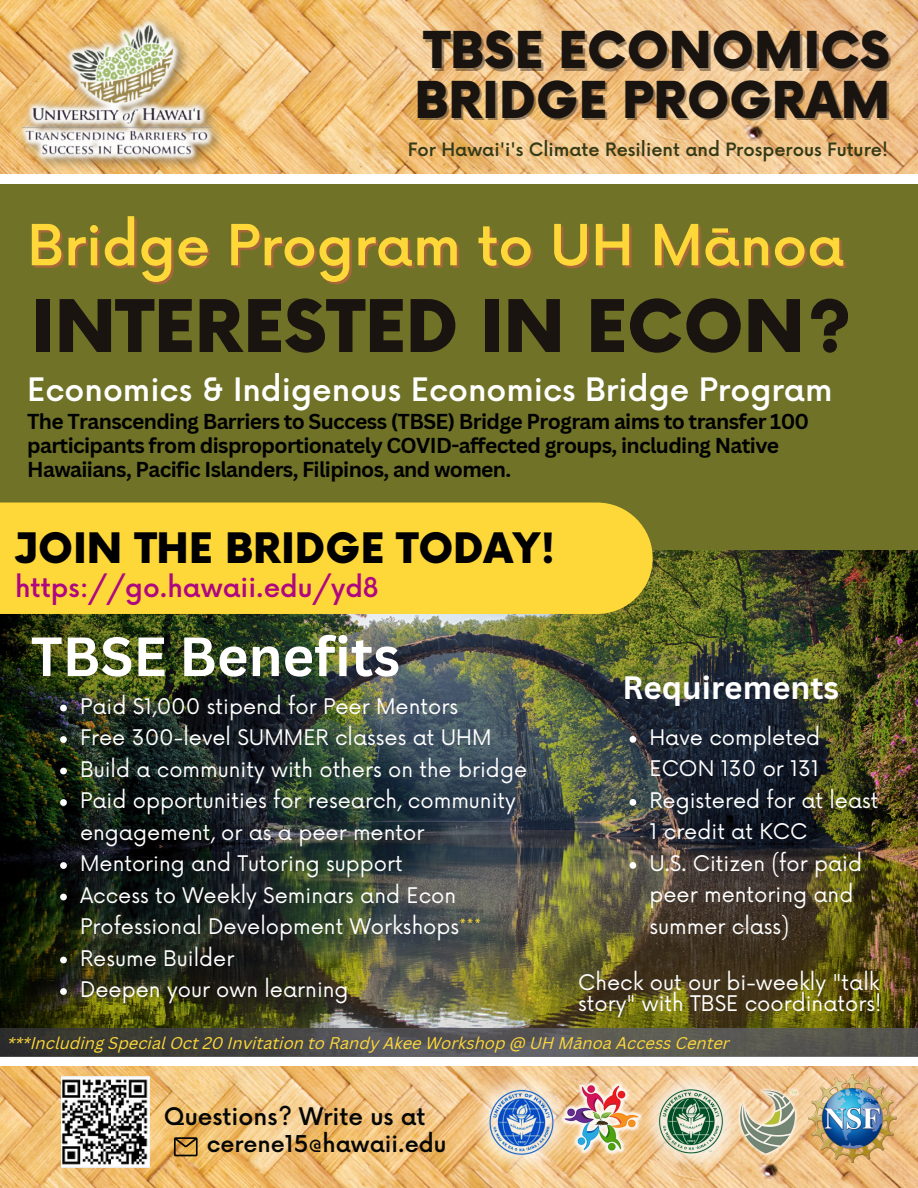
<style>
.page{position:relative;width:918px;height:1188px;background:#6f7227}
.page>*{position:absolute;margin:0;border:0;box-sizing:border-box;transform-origin:0 0}
.t1{font:900 70.5px "Now";color:#1a1411}
.t2{font:500 55.2px "Now";color:#fed839}
.t3{font:700 54px "Canva Sans";color:#fff}
.t4{font:900 49.5px/49.5px "Now";color:#1a1411}
.t5{font:900 40.95px "Now";color:#000}
.t6{font:500 31.5px "Now";color:#fff}
.t7{font:700 31.5px "Canva Sans";color:#fff}
.t8{font:500 26.55px "Now";color:#af0780}
.t9{font:500 23.7px "Now";color:#050606}
.t10{font:500 22.65px "Now";color:#050606}
.t11{font:21px/31.5px "Now";color:#fff}
.t12{font:700 21px/23.7px "Canva Sans";letter-spacing:-.03em;color:#000}
.t13{font:500 18px "Now";color:#353a17}
.t14{font:italic 16.5px "Canva Sans";color:#fed839}
.s1{color:rgb(255 87 87/.4)}
.s2{color:#fed839}
</style>
<div class="page">
<img style="left:0;top:0;width:918px;height:175px">
<img style="left:0;top:1066px;width:918px;height:122px">
<img style="left:0;top:551px;width:918px;height:515px">
<div style="left:0;top:503px;width:653px;height:111px;background:#fed839"></div>
<svg style="left:174px;top:1137px;width:24px;height:19px"></svg>
<div style="left:0;top:175px;width:918px;height:9px;background:#fff"></div>
<img style="left:14px;top:10px;width:215px;height:167px">
<img style="left:465px;top:1063px;width:113px;height:118px">
<img style="left:635px;top:1062px;width:112px;height:119px">
<img style="left:556px;top:1076px;width:90px;height:84px">
<img style="left:801px;top:1067px;width:103px;height:103px">
<img style="left:735px;top:1086px;width:67px;height:73px">
<svg style="left:60px;top:705px;width:7px;height:6px"></svg>
<svg style="left:60px;top:736px;width:7px;height:7px"></svg>
<svg style="left:60px;top:768px;width:7px;height:6px"></svg>
<svg style="left:60px;top:799px;width:7px;height:7px"></svg>
<svg style="left:60px;top:862px;width:7px;height:7px"></svg>
<svg style="left:60px;top:894px;width:7px;height:6px"></svg>
<svg style="left:60px;top:957px;width:7px;height:6px"></svg>
<svg style="left:60px;top:988px;width:7px;height:7px"></svg>
<img style="left:61px;top:1076px;width:89px;height:92px">
<img style="left:0;top:1028px;width:917px;height:29px">
<svg style="left:630px;top:736px;width:6px;height:7px"></svg>
<svg style="left:630px;top:799px;width:6px;height:7px"></svg>
<svg style="left:630px;top:862px;width:6px;height:7px"></svg>
<p class="t4" style="left:414px;top:29px;width:477px">TBSE ECONOMICS<br>BRIDGE PROGRAM</p>
<p class="t13" style="left:408px;top:139px;width:482px">For Hawai'i's Climate Resilient and Prosperous Future!</p>
<p class="t2" style="left:27px;top:216px;width:821px">Bridge Program to UH <span class="s1">Mānoa</span></p>
<p class="t1" style="left:31px;top:289px;width:823px">INTERESTED IN ECON?</p>
<p class="t6" style="left:27px;top:373px;width:807px">Economics &amp; Indigenous Economics Bridge Program</p>
<p class="t12" style="left:27px;top:409px;width:784px">The Transcending Barriers to Success (TBSE) Bridge Program aims to transfer 100 participants from disproportionately COVID-affected groups, including Native<br>Hawaiians, Pacific Islanders, Filipinos, and women.</p>
<p class="t5" style="left:14px;top:526px;width:543px">JOIN THE BRIDGE TODAY!</p>
<p class="t8" style="left:15px;top:573px;width:365px">https://go.hawaii.edu/yd8</p>
<p class="t3" style="left:31px;top:618px;width:371px">TBSE Benefits</p>
<p class="t7" style="left:623px;top:666px;width:218px">Requirements</p>
<p class="t11" style="left:80px;top:691px;width:379px">Paid $1,000 stipend for Peer Mentors</p>
<p class="t11" style="left:80px;top:723px;width:413px">Free 300-level SUMMER classes at UHM</p>
<p class="t11" style="left:80px;top:754px;width:449px">Build a community with others on the bridge</p>
<p class="t11" style="left:80px;top:786px;width:437px">Paid opportunities for research, community engagement, or as a peer mentor</p>
<p class="t11" style="left:80px;top:849px;width:324px">Mentoring and Tutoring support</p>
<p class="t11" style="left:80px;top:880px;width:403px">Access to Weekly Seminars and Econ<br>Professional Development Workshops<span class="s2">***</span></p>
<p class="t11" style="left:80px;top:943px;width:156px">Resume Builder</p>
<p class="t11" style="left:80px;top:975px;width:270px">Deepen your own learning</p>
<p class="t11" style="left:578px;top:974px;width:305px;line-height:20.2px">Check out our bi-weekly "talk story" with TBSE coordinators!</p>
<p class="t11" style="left:649px;top:723px;width:172px">Have completed<br>ECON 130 or 131</p>
<p class="t11" style="left:649px;top:786px;width:231px">Registered for at least<br>1 credit at KCC</p>
<p class="t11" style="left:649px;top:849px;width:214px">U.S. Citizen (for paid peer mentoring and summer class)</p>
<p class="t14" style="left:7px;top:1036px;width:724px">***Including Special Oct 20 Invitation to Randy Akee Workshop @ UH Mānoa Access Center</p>
<p class="t9" style="left:164px;top:1103px;width:263px">Questions? Write us at</p>
<p class="t10" style="left:207px;top:1132px;width:241px">cerene15@hawaii.edu</p>
</div>
